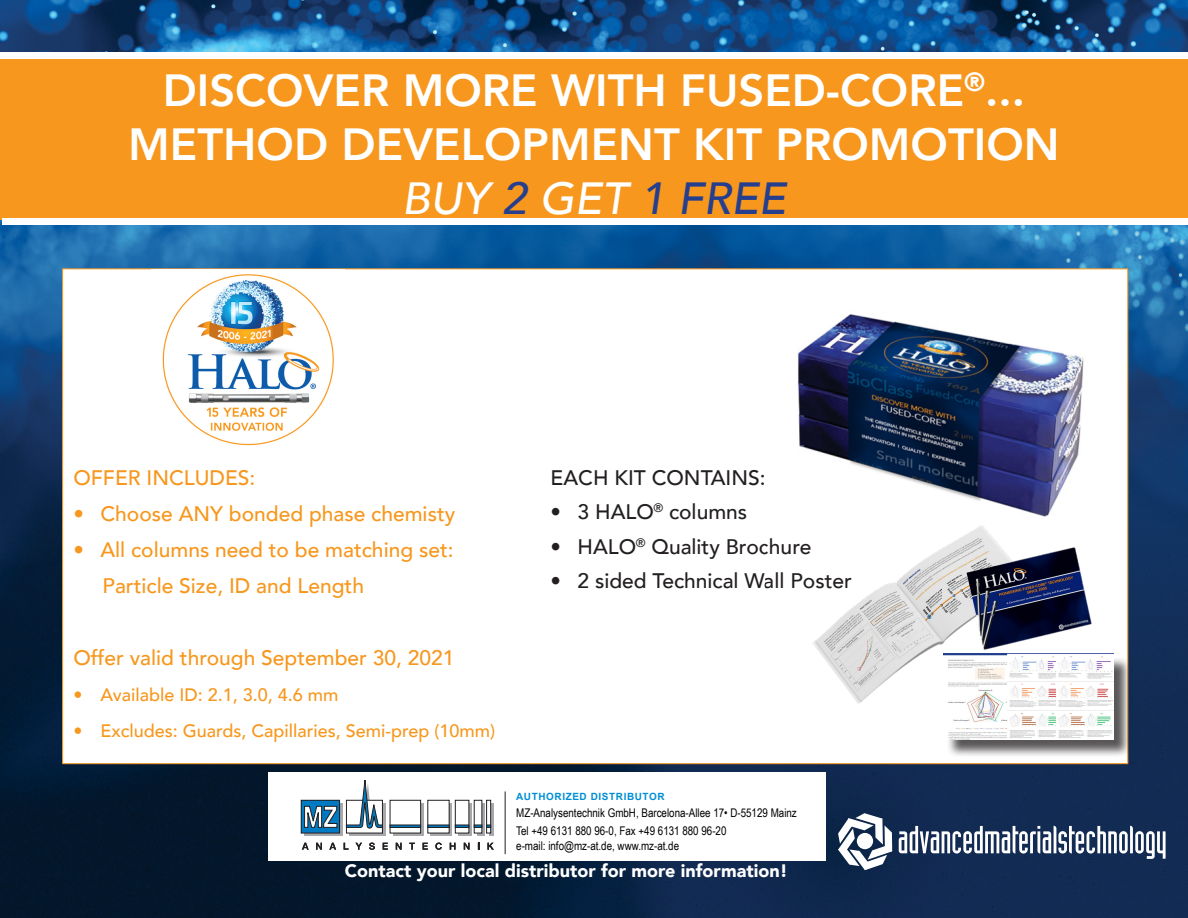
<style>
.page{position:relative;width:1188px;height:918px;background:#fff}
.page>*{position:absolute;margin:0;border:0;box-sizing:border-box;transform-origin:0 0}
.t1{font:800 45px "Avenir";color:#fff}
.t2{font:italic 500 45px "Avenir";color:#fff}
.t3{font:500 21px "Avenir";color:#f7971d}
.t4{font:500 21px "Avenir";color:#231f20}
.t5{font:500 18px "Avenir";color:#f7971d}
.t6{font:900 18px "Avenir";color:#fff}
.t7{font:12px/18.3px "Arial Narrow";color:#000}
.t8{font:700 9.9px "Arial";letter-spacing:.06em;color:#008fd5}
.s1{color:#253f8e}
</style>
<div class="page">
<img style="left:0;top:0;width:1188px;height:918px">
<div style="left:0;top:55px;width:1188px;height:164px;background:#f7971d"></div>
<svg style="left:899px;top:826px;width:267px;height:33px"></svg>
<svg style="left:838px;top:813px;width:54px;height:57px"></svg>
<div style="left:857px;top:833px;width:16px;height:16px;background:#fff;border-radius:50%"></div>
<div style="left:2px;top:219px;width:1186px;height:6px;background:#fff"></div>
<div style="left:0;top:52px;width:1188px;height:6px;background:#fff"></div>
<div style="left:62px;top:268px;width:1066px;height:496px;background:#fff;border:1px solid #f7971d"></div>
<img style="left:798px;top:314px;width:286px;height:197px">
<img style="left:151px;top:269px;width:193px;height:177px">
<svg style="left:1109px;top:511px;width:70px;height:206px;fill:#13315d"></svg>
<img style="left:813px;top:511px;width:296px;height:193px">
<div style="left:946px;top:656px;width:186px;height:102px;background:#231f20;opacity:.75"></div>
<img style="left:944px;top:654px;width:169px;height:85px">
<div style="left:268px;top:772px;width:558px;height:89px;background:#fff"></div>
<div style="left:301px;top:800px;width:39px;height:33px;border:1px solid #231f20"></div>
<svg style="left:302px;top:780px;width:192px;height:70px"></svg>
<hr style="left:505px;top:791px;width:1px;height:63px;background:#231f20">
<p class="t1" style="left:163px;top:55px;width:864px">DISCOVER MORE WITH FUSED-CORE<sup>®</sup>...</p>
<p class="t1" style="left:128px;top:109px;width:933px">METHOD DEVELOPMENT KIT PROMOTION</p>
<p class="t2" style="left:402px;top:171px;width:386px">BUY <span class="s1">2</span> GET <span class="s1">1 FREE</span></p>
<p class="t3" style="left:73px;top:459px;width:184px">OFFER INCLUDES:</p>
<p class="t3" style="left:73px;top:495px;width:383px">• Choose ANY bonded phase chemisty</p>
<p class="t3" style="left:73px;top:531px;width:382px">• All columns need to be matching set:</p>
<p class="t3" style="left:103px;top:567px;width:263px">Particle Size, ID and Length</p>
<p class="t3" style="left:73px;top:639px;width:383px">Offer valid through September 30, 2021</p>
<p class="t5" style="left:73px;top:679px;width:267px">• Available ID: 2.1, 3.0, 4.6 mm</p>
<p class="t5" style="left:73px;top:715px;width:423px">• Excludes: Guards, Capillaries, Semi-prep (10mm)</p>
<p class="t4" style="left:551px;top:459px;width:217px">EACH KIT CONTAINS:</p>
<p class="t4" style="left:551px;top:494px;width:198px">• 3 HALO<sup>®</sup> columns</p>
<p class="t4" style="left:551px;top:528px;width:262px">• HALO<sup>®</sup> Quality Brochure</p>
<p class="t4" style="left:551px;top:563px;width:303px">• 2 sided Technical Wall Poster</p>
<p class="t8" style="left:516px;top:790px;width:150px">AUTHORIZED DISTRIBUTOR</p>
<p class="t7" style="left:516px;top:803px;width:282px">MZ-Analysentechnik GmbH, Barcelona-Allee 17• D-55129 Mainz<br>Tel +49 6131 880 96-0, Fax +49 6131 880 96-20</p>
<p class="t7" style="left:516px;top:836px;width:164px">e-mail: info@mz-at.de, www.mz-at.de</p>
<p class="t6" style="left:345px;top:855px;width:444px">Contact your local distributor for more information!</p>
</div>
